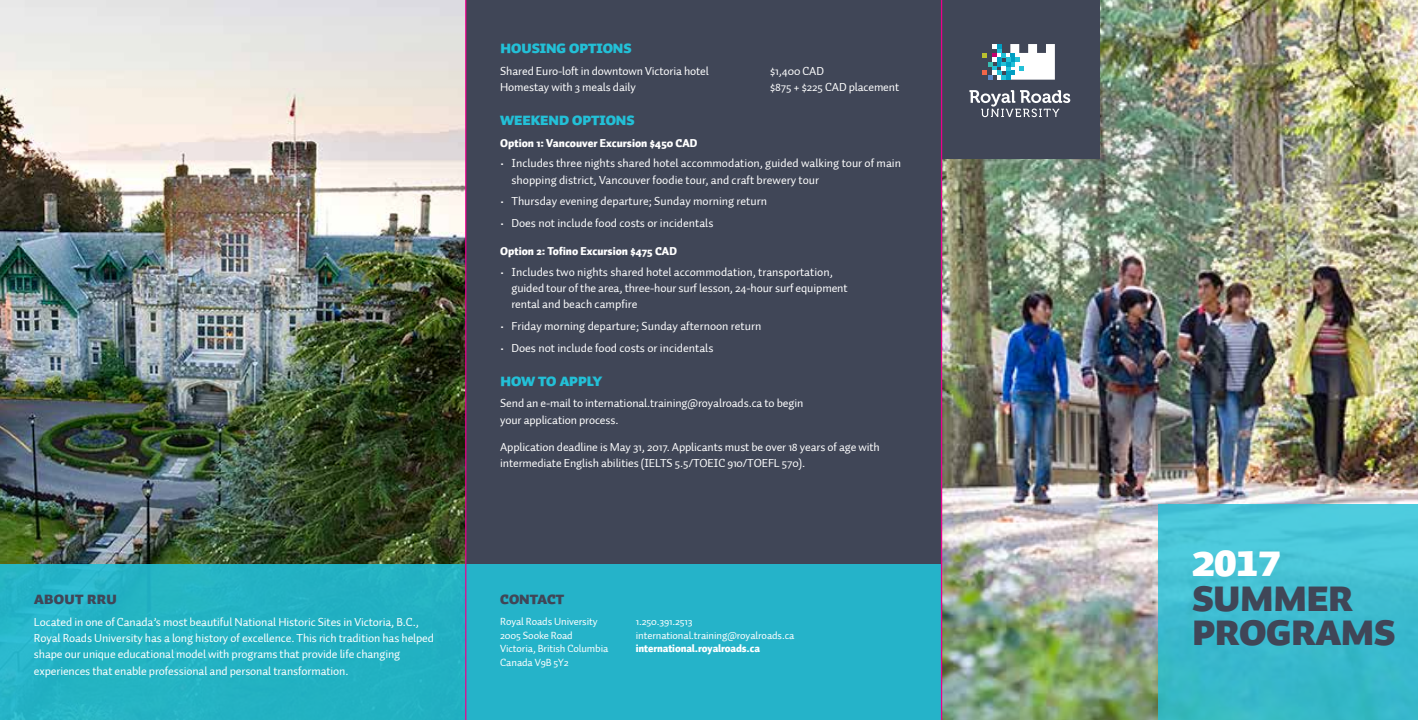
<style>
.page{position:relative;width:1418px;height:720px;background:#fff}
.page>*{position:absolute;margin:0;border:0;box-sizing:border-box;transform-origin:0 0}
.t1{font:46px/34.5px "Auto 1 Black Sm Cp";letter-spacing:-.04em;color:#404657}
.t2{font:46px "Auto 1 Black Sm Cp";color:#fff}
.t3{font:17.5px "Auto 1 Black Sm Cp";letter-spacing:-.04em;color:#23c0d7}
.t4{font:17.5px "Auto 1 Black Sm Cp";letter-spacing:-.03em;color:#404657}
.t5{font:11.88px/16.2px "Auto 1";letter-spacing:-.01em;color:#fff}
.t6{font:900 11.25px "Auto 1";color:#fff}
.t7{font:10.62px/13.8px "Auto 1";letter-spacing:-.01em;color:#fff}
.t8{font:900 10.62px "Auto 1";letter-spacing:-.01em;color:#fff}
</style>
<div class="page">
<div style="left:465px;top:0;width:476px;height:720px;background:#404657"></div>
<img style="left:0;top:0;width:465px;height:565px">
<img style="left:942px;top:0;width:476px;height:720px">
<div style="left:941px;top:0;width:158px;height:159px;background:#404657"></div>
<div style="left:0;top:565px;width:466px;height:155px;background:#23b2c3"></div>
<div style="left:1158px;top:504px;width:260px;height:216px;background:linear-gradient(to bottom,#4ec9dd,#32b4c4)"></div>
<div style="left:465px;top:565px;width:476px;height:155px;background:#25b3c9"></div>
<svg style="left:969px;top:90px;width:101px;height:27px"></svg>
<svg style="left:982px;top:44px;width:73px;height:36px"></svg>
<hr style="left:941px;top:0;width:1px;height:720px;background:#ec008c">
<hr style="left:465px;top:0;width:1px;height:720px;background:#ec008c">
<h2 class="t4" style="left:34px;top:588px;width:85px">About RRU</h2>
<p class="t5" style="left:34px;top:614px;width:402px">Located in one of Canada’s most beautiful National Historic Sites in Victoria, B.C., Royal Roads University has a long history of excellence. This rich tradition has helped shape our unique educational model with programs that provide life changing experiences that enable professional and personal transformation.</p>
<h2 class="t3" style="left:500px;top:37px;width:133px">Housing Options</h2>
<p class="t5" style="left:500px;top:63px;width:210px">Shared Euro-loft in downtown Victoria hotel</p>
<p class="t5" style="left:770px;top:63px;width:55px">$1,400 CAD</p>
<p class="t5" style="left:500px;top:79px;width:137px">Homestay with 3 meals daily</p>
<p class="t5" style="left:770px;top:79px;width:130px">$875 + $225 CAD placement</p>
<h2 class="t3" style="left:500px;top:109px;width:136px">Weekend Options</h2>
<p class="t6" style="left:500px;top:135px;width:199px">Option 1: Vancouver Excursion $450 CAD</p>
<p class="t5" style="left:511px;top:155px;width:391px;text-indent:-11px">• Includes three nights shared hotel accommodation, guided walking tour of main shopping district, Vancouver foodie tour, and craft brewery tour</p>
<p class="t5" style="left:500px;top:194px;width:268px">• Thursday evening departure; Sunday morning return</p>
<p class="t5" style="left:500px;top:215px;width:215px">• Does not include food costs or incidentals</p>
<p class="t6" style="left:500px;top:244px;width:178px">Option 2: Tofino Excursion $475 CAD</p>
<p class="t5" style="left:511px;top:264px;width:338px;text-indent:-11px">• Includes two nights shared hotel accommodation, transportation, guided tour of the area, three-hour surf lesson, 24-hour surf equipment rental and beach campfire</p>
<p class="t5" style="left:500px;top:318px;width:263px">• Friday morning departure; Sunday afternoon return</p>
<p class="t5" style="left:500px;top:340px;width:215px">• Does not include food costs or incidentals</p>
<h2 class="t3" style="left:500px;top:370px;width:104px">How to apply</h2>
<p class="t5" style="left:500px;top:396px;width:305px">Send an e-mail to international.training@royalroads.ca to begin your application process.</p>
<p class="t5" style="left:500px;top:439px;width:381px">Application deadline is May 31, 2017. Applicants must be over 18 years of age with intermediate English abilities (IELTS 5.5/TOEIC 910/TOEFL 570).</p>
<h2 class="t4" style="left:500px;top:588px;width:66px">Contact</h2>
<p class="t7" style="left:500px;top:615px;width:110px">Royal Roads University<br>2005 Sooke Road<br>Victoria, British Columbia<br>Canada V9B 5Y2</p>
<p class="t7" style="left:636px;top:615px;width:160px">1.250.391.2513 international.training@royalroads.ca</p>
<p class="t8" style="left:636px;top:642px;width:126px">international.royalroads.ca</p>
<h1 class="t2" style="left:1191px;top:534px;width:91px">2017</h1>
<h1 class="t1" style="left:1191px;top:581px;width:206px">SumMer<br>Programs</h1>
</div>
